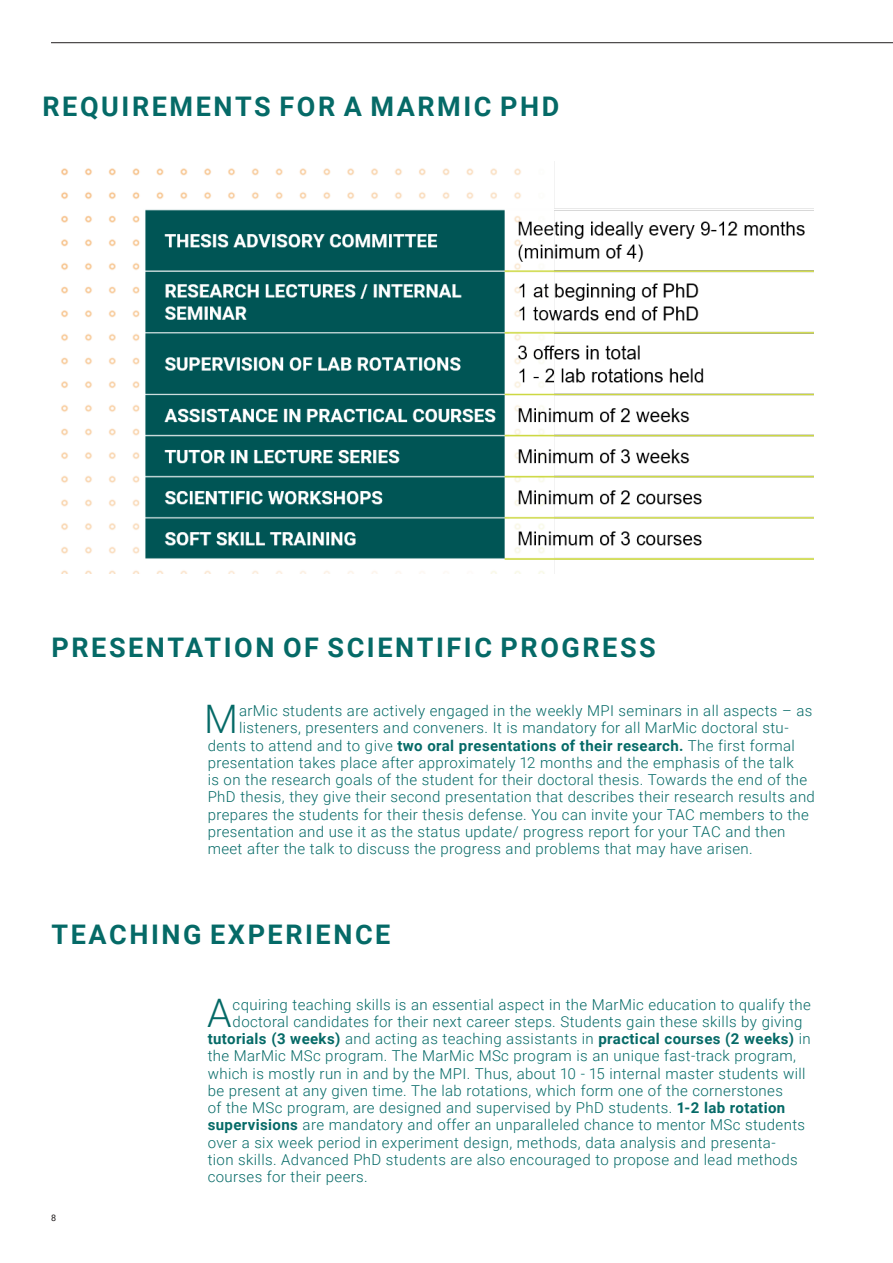
<style>
.page{position:relative;width:893px;height:1263px;background:#fff}
.page>*{position:absolute;margin:0;border:0;box-sizing:border-box;transform-origin:0 0}
.A4_Fließtext_de{font:300 39.3px "Roboto";color:#056a67}
.A4_Headline_Kapitel{font:700 27px "Roboto";letter-spacing:.095em;color:#056a67}
.A4_Fließtext_de-2{font:300 15px "Roboto";letter-spacing:.025em;color:#056a67}
.A4_Fließtext_de-3{font:700 15px "Roboto";letter-spacing:.025em;color:#056a67}
.t1{font:9px "Roboto";color:#231f20}
.s1{font-weight:700}
.s2{font-weight:300}
</style>
<div class="page">
<hr style="left:51px;top:42px;width:842px;height:1px;background:#231f20">
<img style="left:61px;top:161px;width:752px;height:413px">
<p class="A4_Headline_Kapitel" style="left:42px;top:87px;width:518px">REQUIREMENTS FOR A MARMIC PHD</p>
<p class="A4_Headline_Kapitel" style="left:51px;top:628px;width:606px">PRESENTATION OF SCIENTIFIC PROGRESS</p>
<p class="A4_Fließtext_de" style="left:204px;top:692px;width:35px">M</p>
<p class="A4_Fließtext_de-2" style="left:239px;top:700px;width:575px">arMic students are actively engaged in the weekly MPI seminars in all aspects – as</p>
<p class="A4_Fließtext_de-2" style="left:239px;top:718px;width:551px">listeners, presenters and conveners. It is mandatory for all MarMic doctoral stu-</p>
<p class="A4_Fließtext_de-2" style="left:208px;top:735px;width:589px">dents to attend and to give <span class="s1">two oral presentations of their research.</span> The first formal</p>
<p class="A4_Fließtext_de-2" style="left:208px;top:752px;width:588px">presentation takes place after approximately 12 months and the emphasis of the talk</p>
<p class="A4_Fließtext_de-2" style="left:208px;top:769px;width:601px">is on the research goals of the student for their doctoral thesis. Towards the end of the</p>
<p class="A4_Fließtext_de-2" style="left:208px;top:787px;width:609px">PhD thesis, they give their second presentation that describes their research results and</p>
<p class="A4_Fließtext_de-2" style="left:208px;top:804px;width:603px">prepares the students for their thesis defense. You can invite your TAC members to the</p>
<p class="A4_Fließtext_de-2" style="left:208px;top:821px;width:579px">presentation and use it as the status update/ progress report for your TAC and then</p>
<p class="A4_Fließtext_de-2" style="left:208px;top:838px;width:547px">meet after the talk to discuss the progress and problems that may have arisen.</p>
<p class="A4_Headline_Kapitel" style="left:51px;top:916px;width:340px">TEACHING EXPERIENCE</p>
<p class="t1" style="left:51px;top:1211px;width:7px">8</p>
<p class="A4_Fließtext_de" style="left:207px;top:985px;width:26px">A</p>
<p class="A4_Fließtext_de-2" style="left:233px;top:994px;width:580px">cquiring teaching skills is an essential aspect in the MarMic education to qualify the</p>
<p class="A4_Fließtext_de-2" style="left:233px;top:1011px;width:571px">doctoral candidates for their next career steps. Students gain these skills by giving</p>
<p class="A4_Fließtext_de-3" style="left:208px;top:1028px;width:605px">tutorials (3 weeks) <span class="s2">and acting as teaching assistants in</span> practical courses (2 weeks) <span class="s2">in</span></p>
<p class="A4_Fließtext_de-2" style="left:208px;top:1045px;width:590px">the MarMic MSc program. The MarMic MSc program is an unique fast-track program,</p>
<p class="A4_Fließtext_de-2" style="left:208px;top:1063px;width:599px">which is mostly run in and by the MPI. Thus, about 10 - 15 internal master students will</p>
<p class="A4_Fließtext_de-2" style="left:208px;top:1080px;width:577px">be present at any given time. The lab rotations, which form one of the cornerstones</p>
<p class="A4_Fließtext_de-2" style="left:208px;top:1097px;width:579px">of the MSc program, are designed and supervised by PhD students. <span class="s1">1-2 lab rotation</span></p>
<p class="A4_Fließtext_de-2" style="left:208px;top:1114px;width:599px"><span class="s1">supervisions</span> are mandatory and offer an unparalleled chance to mentor MSc students</p>
<p class="A4_Fließtext_de-2" style="left:208px;top:1132px;width:569px">over a six week period in experiment design, methods, data analysis and presenta-</p>
<p class="A4_Fließtext_de-2" style="left:208px;top:1149px;width:591px">tion skills. Advanced PhD students are also encouraged to propose and lead methods</p>
<p class="A4_Fließtext_de-2" style="left:208px;top:1166px;width:162px">courses for their peers.</p>
</div>
